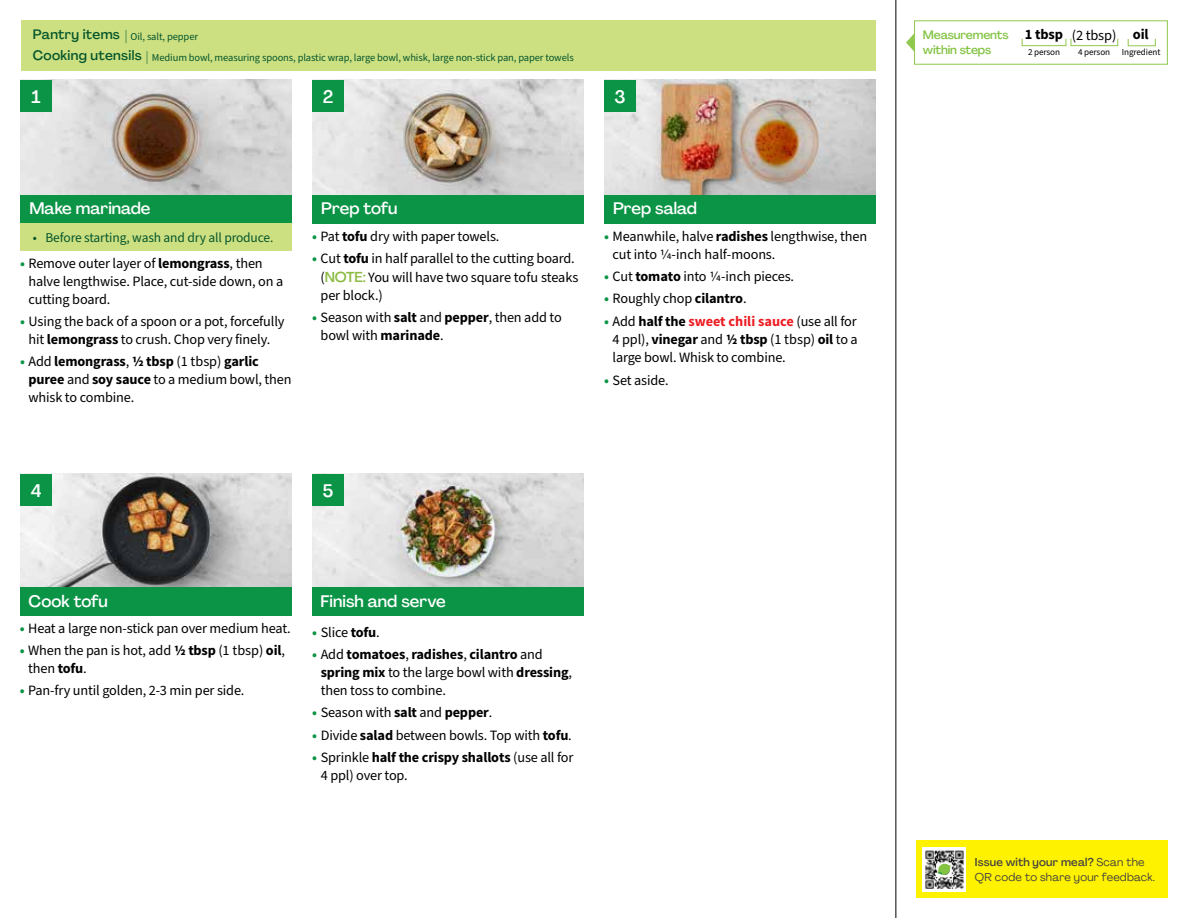
<style>
.page{position:relative;width:1188px;height:918px;background:#fff}
.page>*{position:absolute;margin:0;border:0;box-sizing:border-box;transform-origin:0 0}
.t1{font:500 18px "Agrandir";color:#fff}
.t2{font:500 16.5px "Agrandir";color:#fff}
.t3{font:700 14.4px "Source Sans Pro";letter-spacing:-.01em;color:#000}
.t4{font:14.25px/18px "Source Sans Pro";letter-spacing:-.01em;color:#000}
.t5{font:13.5px "Source Sans Pro";letter-spacing:-.01em;color:#05562c}
.t6{font:500 13.5px "Agrandir";letter-spacing:.025em;color:#05562c}
.t7{font:500 12px/15.8px "Agrandir";letter-spacing:-.01em;color:#82c341}
.t8{font:11.25px/15px "Agrandir";letter-spacing:.02em;color:#414042}
.t9{font:10.5px "Source Sans Pro";letter-spacing:-.01em;color:#05562c}
.t10{font:9.15px "Source Sans Pro";letter-spacing:-.01em;color:#000}
.s1{font-family:"Agrandir";font-weight:500;font-size:13.5px}
.s2{font-weight:700;color:#0b9446}
.s3{font-weight:700}
.s4{font-family:"Agrandir";font-weight:500;color:#8cba42}
.s5{font-weight:700;color:#ed1d24}
.s6{font-weight:400}
.s7{font-weight:500}
</style>
<div class="page">
<img style="left:20px;top:474px;width:272px;height:113px">
<img style="left:312px;top:474px;width:272px;height:113px">
<img style="left:20px;top:80px;width:272px;height:115px">
<img style="left:312px;top:80px;width:272px;height:115px">
<img style="left:604px;top:80px;width:272px;height:115px">
<div style="left:312px;top:195px;width:272px;height:29px;background:#0b9446"></div>
<div style="left:20px;top:195px;width:272px;height:29px;background:#0b9446"></div>
<div style="left:20px;top:587px;width:272px;height:29px;background:#0b9446"></div>
<div style="left:312px;top:587px;width:272px;height:29px;background:#0b9446"></div>
<div style="left:604px;top:195px;width:272px;height:29px;background:#0b9446"></div>
<div style="left:21px;top:20px;width:855px;height:51px;background:#cde081"></div>
<div style="left:20px;top:224px;width:272px;height:27px;background:#cde081"></div>
<hr style="left:896px;top:0;width:1px;height:918px;background:#000">
<div style="left:20px;top:474px;width:32px;height:32px;background:#0b9446"></div>
<div style="left:20px;top:80px;width:32px;height:32px;background:#0b9446"></div>
<div style="left:312px;top:474px;width:32px;height:32px;background:#0b9446"></div>
<div style="left:312px;top:80px;width:32px;height:32px;background:#0b9446"></div>
<div style="left:604px;top:80px;width:32px;height:32px;background:#0b9446"></div>
<div style="left:914px;top:20px;width:254px;height:45px;border:1px solid #91c84e"></div>
<div style="left:1022px;top:38px;width:44px;height:8px;border:1px solid #91c84e"></div>
<div style="left:1071px;top:38px;width:47px;height:8px;border:1px solid #91c84e"></div>
<div style="left:1128px;top:38px;width:28px;height:8px;border:1px solid #91c84e"></div>
<svg style="left:906px;top:33px;width:9px;height:19px"></svg>
<div style="left:916px;top:840px;width:252px;height:58px;background:#fff200"></div>
<img style="left:923px;top:847px;width:43px;height:45px">
<svg style="left:938px;top:864px;width:13px;height:11px"></svg>
<p class="t9" style="left:33px;top:30px;width:167px"><span class="s1">Pantry items |</span> Oil, salt, pepper</p>
<p class="t6" style="left:33px;top:47px;width:110px">Cooking utensils</p>
<p class="t9" style="left:146px;top:50px;width:429px"><span class="s1">|</span> Medium bowl, measuring spoons, plastic wrap, large bowl, whisk, large non-stick pan, paper towels</p>
<p class="t1" style="left:32px;top:86px;width:11px">1</p>
<p class="t1" style="left:323px;top:86px;width:12px">2</p>
<p class="t1" style="left:614px;top:85px;width:13px">3</p>
<p class="t2" style="left:29px;top:198px;width:123px">Make marinade</p>
<p class="t5" style="left:33px;top:229px;width:242px">• Before starting, wash and dry all produce.</p>
<p class="t4" style="left:29px;top:254px;width:256px;text-indent:-9px"><span class="s2">•</span> Remove outer layer of <span class="s3">lemongrass</span>, then halve lengthwise. Place, cut-side down, on a cutting board.</p>
<p class="t4" style="left:20px;top:313px;width:266px;text-align:center"><span class="s2">•</span> Using the back of a spoon or a pot, forcefully hit <span class="s3">lemongrass</span> to crush. Chop very finely.</p>
<p class="t4" style="left:29px;top:353px;width:265px;text-indent:-9px"><span class="s2">•</span> Add <span class="s3">lemongrass</span>, <span class="s3">1/2 tbsp</span> (1 tbsp) <span class="s3">garlic puree</span> and <span class="s3">soy sauce</span> to a medium bowl, then whisk to combine.</p>
<p class="t2" style="left:321px;top:198px;width:78px">Prep tofu</p>
<p class="t2" style="left:613px;top:198px;width:85px">Prep salad</p>
<p class="t4" style="left:312px;top:227px;width:189px"><span class="s2">•</span> Pat <span class="s3">tofu</span> dry with paper towels.</p>
<p class="t4" style="left:321px;top:249px;width:259px;line-height:18.5px;text-indent:-9px"><span class="s2">•</span> Cut <span class="s3">tofu</span> in half parallel to the cutting board. (<span class="s4">NOTE:</span> You will have two square tofu steaks per block.)</p>
<p class="t4" style="left:321px;top:309px;width:243px;text-indent:-9px"><span class="s2">•</span> Season with <span class="s3">salt</span> and <span class="s3">pepper</span>, then add to bowl with <span class="s3">marinade</span>.</p>
<p class="t4" style="left:613px;top:227px;width:256px;text-indent:-9px"><span class="s2">•</span> Meanwhile, halve <span class="s3">radishes</span> lengthwise, then cut into 1/4-inch half-moons.</p>
<p class="t4" style="left:604px;top:268px;width:192px"><span class="s2">•</span> Cut <span class="s3">tomato</span> into 1/4-inch pieces.</p>
<p class="t4" style="left:604px;top:290px;width:144px"><span class="s2">•</span> Roughly chop <span class="s3">cilantro</span>.</p>
<p class="t4" style="left:613px;top:313px;width:247px;text-align:justify;text-indent:-9px"><span class="s2">•</span> Add <span class="s3">half the</span> <span class="s5">sweet chili sauce</span> (use all for 4 ppl), <span class="s3">vinegar</span> and <span class="s3">1/2 tbsp</span> (1 tbsp) <span class="s3">oil</span> to a large bowl. Whisk to combine.</p>
<p class="t4" style="left:604px;top:371px;width:66px"><span class="s2">•</span> Set aside.</p>
<p class="t1" style="left:31px;top:479px;width:12px">4</p>
<p class="t1" style="left:323px;top:479px;width:12px">5</p>
<p class="t2" style="left:29px;top:591px;width:81px">Cook tofu</p>
<p class="t2" style="left:321px;top:591px;width:127px">Finish and serve</p>
<p class="t4" style="left:20px;top:620px;width:273px"><span class="s2">•</span> Heat a large non-stick pan over medium heat.</p>
<p class="t4" style="left:28px;top:642px;width:258px;text-indent:-9px"><span class="s2">•</span> When the pan is hot, add <span class="s3">1/2 tbsp</span> (1 tbsp) <span class="s3">oil</span>, then <span class="s3">tofu</span>.</p>
<p class="t4" style="left:20px;top:682px;width:226px"><span class="s2">•</span> Pan-fry until golden, 2-3 min per side.</p>
<p class="t4" style="left:312px;top:624px;width:69px"><span class="s2">•</span> Slice <span class="s3">tofu</span>.</p>
<p class="t4" style="left:321px;top:646px;width:253px;text-indent:-9px"><span class="s2">•</span> Add <span class="s3">tomatoes</span>, <span class="s3">radishes</span>, <span class="s3">cilantro</span> and <span class="s3">spring mix</span> to the large bowl with <span class="s3">dressing</span>, then toss to combine.</p>
<p class="t4" style="left:312px;top:704px;width:182px"><span class="s2">•</span> Season with <span class="s3">salt</span> and <span class="s3">pepper</span>.</p>
<p class="t4" style="left:312px;top:726px;width:261px"><span class="s2">•</span> Divide <span class="s3">salad</span> between bowls. Top with <span class="s3">tofu</span>.</p>
<p class="t4" style="left:321px;top:749px;width:254px;text-indent:-9px"><span class="s2">•</span> Sprinkle <span class="s3">half the crispy shallots</span> (use all for<br>4 ppl) over top.</p>
<p class="t7" style="left:923px;top:26px;width:87px">Measurements within steps</p>
<p class="t3" style="left:1025px;top:25px;width:125px">1 tbsp <span class="s6">(2 tbsp)</span> oil</p>
<p class="t10" style="left:1028px;top:46px;width:34px">2 person</p>
<p class="t10" style="left:1078px;top:46px;width:34px">4 person</p>
<p class="t10" style="left:1122px;top:46px;width:40px">Ingredient</p>
<p class="t8" style="left:975px;top:855px;width:182px"><span class="s7">Issue with your meal?</span> Scan the<br>QR code to share your feedback.</p>
</div>
